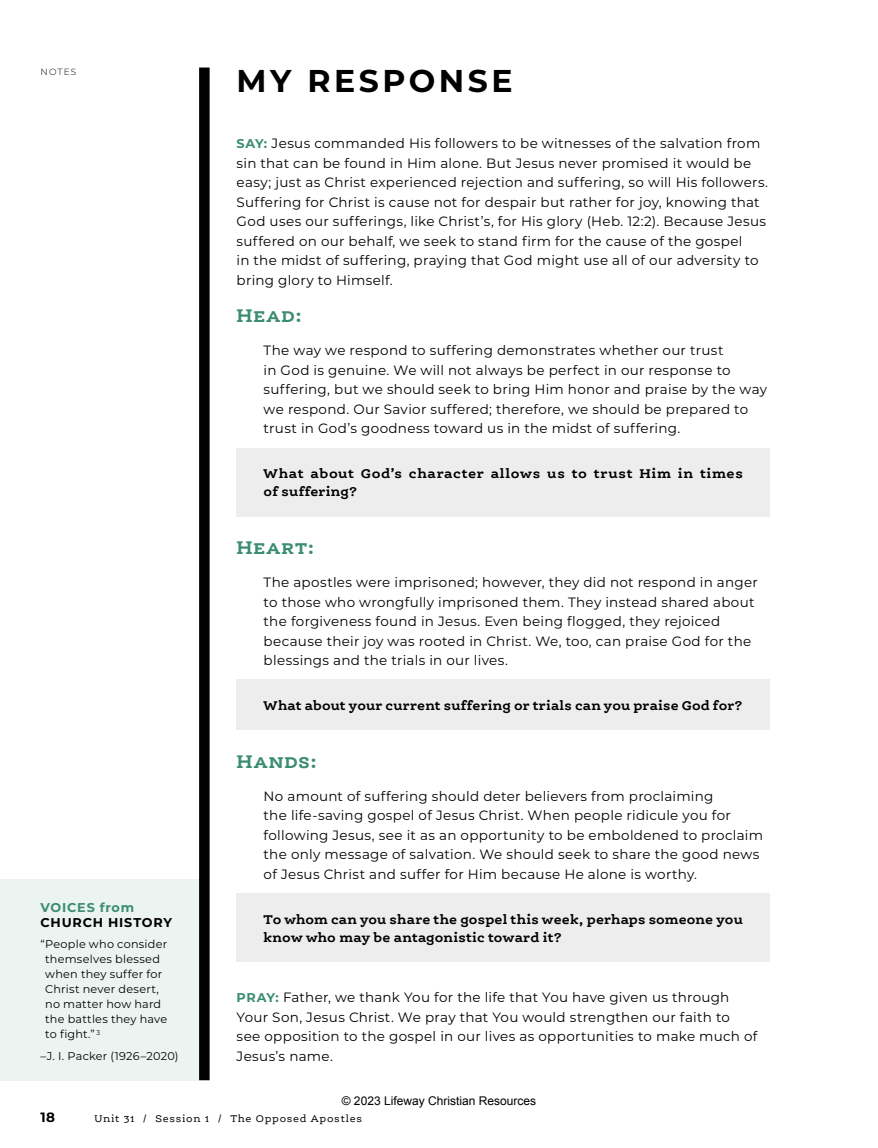
<style>
.page{position:relative;width:878px;height:1148px;background:#fff}
.page>*{position:absolute;margin:0;border:0;box-sizing:border-box;transform-origin:0 0}
.t1{font:700 31.5px "Montserrat";letter-spacing:.11em;color:#000}
.t2{font:700 19.5px "Ernestine Pro";letter-spacing:.035em;color:#3b8d6f}
.t3{font:13.5px/19.5px "Montserrat";letter-spacing:.02em;color:#000}
.t4{font:700 13.5px/18px "Ernestine Pro";letter-spacing:.02em;color:#000}
.t5{font:700 13.5px/18px "Ernestine Pro";letter-spacing:.04em;color:#000}
.t6{font:700 13.5px "Montserrat";color:#000}
.t7{font:700 12.75px "Montserrat";letter-spacing:.065em;color:#000}
.t8{font:700 12.75px "Montserrat";letter-spacing:.06em;color:#3b8d6f}
.t9{font:12px "Arial";color:#000}
.t10{font:11.25px/15px "Montserrat";letter-spacing:.02em;color:#000}
.t11{font:10.5px "Ernestine Pro";letter-spacing:.065em;color:#000}
.t12{font:300 9px "Montserrat";letter-spacing:.125em;color:#000}
.s1{font-weight:700;font-size:12.75px;color:#3b8d6f}
</style>
<div class="page">
<div style="left:199px;top:68px;width:11px;height:1012px;background:#000"></div>
<div style="left:0;top:879px;width:199px;height:201px;background:#ebf4f1"></div>
<div style="left:237px;top:447px;width:533px;height:69px;background:#ededee"></div>
<div style="left:237px;top:679px;width:533px;height:51px;background:#ededee"></div>
<div style="left:237px;top:893px;width:533px;height:69px;background:#ededee"></div>
<p class="t12" style="left:40px;top:66px;width:37px">NOTES</p>
<p class="t8" style="left:40px;top:898px;width:95px">VOICES from</p>
<p class="t7" style="left:40px;top:913px;width:133px">CHURCH HISTORY</p>
<p class="t10" style="left:45px;top:936px;width:124px;text-indent:-5px">“People who consider themselves blessed when they suffer for<br>Christ never desert, no matter how hard the battles they have to fight.” <sup>3</sup></p>
<p class="t10" style="left:40px;top:1048px;width:140px">–J. I. Packer (1926–2020)</p>
<h1 class="t1" style="left:237px;top:58px;width:277px">MY RESPONSE</h1>
<p class="t3" style="left:236px;top:133px;width:533px"><span class="s1">SAY:</span> Jesus commanded His followers to be witnesses of the salvation from sin that can be found in Him alone. But Jesus never promised it would be easy; just as Christ experienced rejection and suffering, so will His followers.<br>Suffering for Christ is cause not for despair but rather for joy, knowing that God uses our sufferings, like Christ’s, for His glory (Heb. 12:2). Because Jesus suffered on our behalf, we seek to stand firm for the cause of the gospel<br>in the midst of suffering, praying that God might use all of our adversity to bring glory to Himself.</p>
<h2 class="t2" style="left:237px;top:303px;width:67px">Head:</h2>
<p class="t3" style="left:264px;top:340px;width:505px">The way we respond to suffering demonstrates whether our trust<br>in God is genuine. We will not always be perfect in our response to suffering, but we should seek to bring Him honor and praise by the way we respond. Our Savior suffered; therefore, we should be prepared to trust in God’s goodness toward us in the midst of suffering.</p>
<p class="t5" style="left:264px;top:464px;width:481px">What about God’s character allows us to trust Him in times of suffering?</p>
<h2 class="t2" style="left:237px;top:535px;width:79px">Heart:</h2>
<p class="t3" style="left:264px;top:572px;width:496px">The apostles were imprisoned; however, they did not respond in anger to those who wrongfully imprisoned them. They instead shared about the forgiveness found in Jesus. Even being flogged, they rejoiced because their joy was rooted in Christ. We, too, can praise God for the blessings and the trials in our lives.</p>
<p class="t4" style="left:264px;top:696px;width:481px">What about your current suffering or trials can you praise God for?</p>
<h2 class="t2" style="left:237px;top:748px;width:82px">Hands:</h2>
<p class="t3" style="left:264px;top:786px;width:501px">No amount of suffering should deter believers from proclaiming<br>the life-saving gospel of Jesus Christ. When people ridicule you for following Jesus, see it as an opportunity to be emboldened to proclaim the only message of salvation. We should seek to share the good news of Jesus Christ and suffer for Him because He alone is worthy.</p>
<p class="t4" style="left:264px;top:910px;width:480px">To whom can you share the gospel this week, perhaps someone you know who may be antagonistic toward it?</p>
<p class="t3" style="left:236px;top:987px;width:522px"><span class="s1">PRAY:</span> Father, we thank You for the life that You have given us through Your Son, Jesus Christ. We pray that You would strengthen our faith to<br>see opposition to the gospel in our lives as opportunities to make much of Jesus’s name.</p>
<p class="t9" style="left:342px;top:1092px;width:196px">© 2023 Lifeway Christian Resources</p>
<p class="t6" style="left:40px;top:1107px;width:16px">18</p>
<p class="t11" style="left:94px;top:1112px;width:269px">Unit 31 / Session 1 / The Opposed Apostles</p>
</div>
